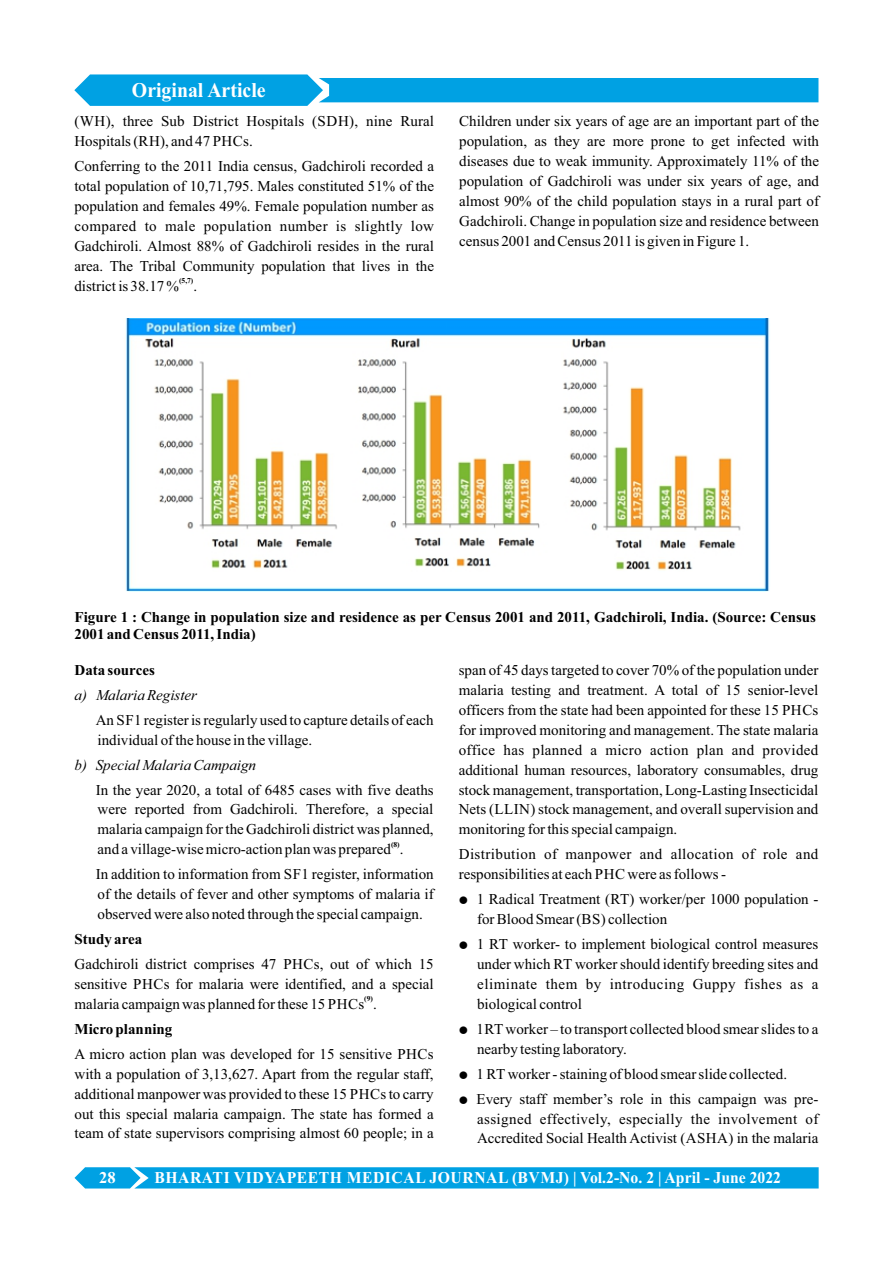
<style>
.page{position:relative;width:893px;height:1263px;background:#fff}
.page>*{position:absolute;margin:0;border:0;box-sizing:border-box;transform-origin:0 0}
.t1{font:700 21px "Times New Roman";color:#fff;scale:.94 1}
.t2{font:700 16.5px "Times New Roman";letter-spacing:.035em;color:#fff;scale:.95 1}
.t3{font:700 16.5px "Times New Roman";letter-spacing:.035em;color:#fff}
.t4{font:15px/20px "Times New Roman";color:#000}
.t5{font:700 15px/16.6px "Times New Roman";color:#000}
.t6{font:15px/20px "Times New Roman";letter-spacing:.025em;color:#000}
.t7{font:15px/20px "Times New Roman";letter-spacing:.03em;color:#000}
.t8{font:italic 15px "Times New Roman";color:#000}
.t9{font:700 7.5px "Times New Roman";color:#000}
</style>
<div class="page">
<img style="left:125px;top:318px;width:645px;height:273px">
<svg style="left:74px;top:74px;width:744px;height:32px"></svg>
<div style="left:74px;top:1167px;width:745px;height:21px;background:#00a1e3"></div>
<h1 class="t1" style="left:132px;top:83px;width:144px">Original Article</h1>
<p class="t4" style="left:74px;top:113px;width:361px">(WH), three Sub District Hospitals (SDH), nine Rural<br>Hospitals (RH), and 47 PHCs.</p>
<p class="t4" style="left:74px;top:157px;width:361px;text-align:justify">Conferring to the 2011 India census, Gadchiroli recorded a total population of 10,71,795. Males constituted 51% of the population and females 49%. Female population number as compared to male population number is slightly low Gadchiroli. Almost 88% of Gadchiroli resides in the rural area. The Tribal Community population that lives in the</p>
<p class="t9" style="left:179px;top:278px;width:16px">(5,7)</p>
<p class="t4" style="left:74px;top:277px;width:124px">district is 38.17 % .</p>
<p class="t4" style="left:459px;top:113px;width:361px;text-align:justify">Children under six years of age are an important part of the population, as they are more prone to get infected with diseases due to weak immunity. Approximately 11% of the population of Gadchiroli was under six years of age, and almost 90% of the child population stays in a rural part of Gadchiroli. Change in population size and residence between census 2001 and Census 2011 is given in Figure 1.</p>
<p class="t5" style="left:75px;top:610px;width:743px">Figure 1 : Change in population size and residence as per Census 2001 and 2011, Gadchiroli, India. (Source: Census<br>2001 and Census 2011, India)</p>
<p class="t5" style="left:75px;top:663px;width:82px">Data sources</p>
<p class="t8" style="left:75px;top:689px;width:124px">a) Malaria Register</p>
<p class="t4" style="left:96px;top:711px;width:340px">An SF1 register is regularly used to capture details of each individual of the house in the village.</p>
<p class="t8" style="left:75px;top:759px;width:183px">b) Special Malaria Campaign</p>
<p class="t4" style="left:96px;top:781px;width:340px;text-align:justify">In the year 2020, a total of 6485 cases with five deaths were reported from Gadchiroli. Therefore, a special malaria campaign for the Gadchiroli district was planned,</p>
<p class="t9" style="left:391px;top:842px;width:10px">(8)</p>
<p class="t4" style="left:459px;top:661px;width:361px;text-align:justify">span of 45 days targeted to cover 70% of the population under malaria testing and treatment. A total of 15 senior-level officers from the state had been appointed for these 15 PHCs for improved monitoring and management. The state malaria office has planned a micro action plan and provided additional human resources, laboratory consumables, drug stock management, transportation, Long-Lasting Insecticidal Nets (LLIN) stock management, and overall supervision and monitoring for this special campaign.</p>
<p class="t7" style="left:459px;top:846px;width:361px">Distribution of manpower and allocation of role and responsibilities at each PHC were as follows -</p>
<p class="t4" style="left:477px;top:891px;width:343px">1 Radical Treatment (RT) worker/per 1000 population - for Blood Smear (BS) collection</p>
<p class="t4" style="left:477px;top:935px;width:343px;text-align:justify">1 RT worker- to implement biological control measures under which RT worker should identify breeding sites and eliminate them by introducing Guppy fishes as a biological control</p>
<p class="t4" style="left:477px;top:1020px;width:343px">1RT worker – to transport collected blood smear slides to a nearby testing laboratory.</p>
<p class="t4" style="left:477px;top:1062px;width:343px;line-height:24.9px">1 RT worker - staining of blood smear slide collected.<br>Every staff member’s role in this campaign was pre-</p>
<p class="t6" style="left:477px;top:1110px;width:343px">assigned effectively, especially the involvement of<br>Accredited Social Health Activist (ASHA) in the malaria</p>
<p class="t4" style="left:96px;top:838px;width:340px;line-height:24.9px">and a village-wise micro-action plan was prepared .<br>In addition to information from SF1 register, information</p>
<p class="t4" style="left:98px;top:886px;width:338px">of the details of fever and other symptoms of malaria if observed were also noted through the special campaign.</p>
<p class="t5" style="left:75px;top:932px;width:69px">Study area</p>
<p class="t4" style="left:75px;top:955px;width:361px">Gadchiroli district comprises 47 PHCs, out of which 15 sensitive PHCs for malaria were identified, and a special</p>
<p class="t9" style="left:364px;top:996px;width:10px">(9)</p>
<p class="t4" style="left:75px;top:995px;width:304px">malaria campaign was planned for these 15 PHCs .</p>
<p class="t5" style="left:75px;top:1022px;width:99px">Micro planning</p>
<p class="t4" style="left:75px;top:1045px;width:361px;text-align:justify">A micro action plan was developed for 15 sensitive PHCs with a population of 3,13,627. Apart from the regular staff, additional manpower was provided to these 15 PHCs to carry out this special malaria campaign. The state has formed a team of state supervisors comprising almost 60 people; in a</p>
<p class="t3" style="left:99px;top:1172px;width:18px">28</p>
<p class="t2" style="left:154px;top:1172px;width:661px">BHARATI VIDYAPEETH MEDICAL JOURNAL (BVMJ) | Vol.2-No. 2 | April - June 2022</p>
</div>
